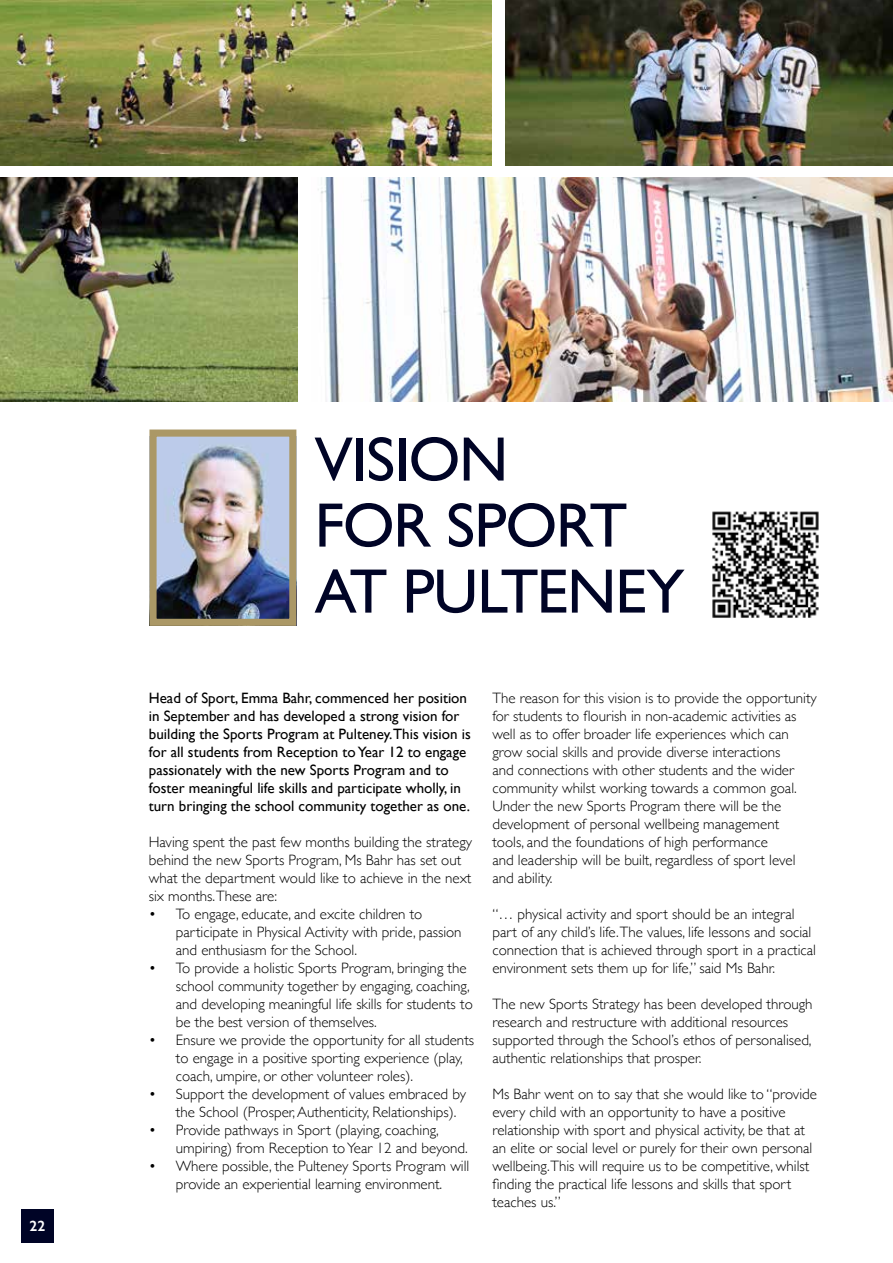
<style>
.page{position:relative;width:893px;height:1263px;background:#fff}
.page>*{position:absolute;margin:0;border:0;box-sizing:border-box;transform-origin:0 0}
.t1{font:63px/66px "Gill Sans";letter-spacing:-.02em;color:#000426}
.t2{font:300 15px/18px "Gill Sans";color:#000}
.t3{font:15px/18px "Gill Sans";color:#000}
.t4{font:600 15px "Gill Sans";color:#fff}
</style>
<div class="page">
<img style="left:157px;top:437px;width:131px;height:181px">
<div style="left:149px;top:429px;width:147px;height:197px;border:7px solid #ab9866"></div>
<img style="left:0;top:178px;width:298px;height:223px">
<img style="left:318px;top:178px;width:575px;height:223px">
<img style="left:0;top:0;width:491px;height:165px">
<img style="left:505px;top:0;width:388px;height:165px">
<img style="left:712px;top:511px;width:107px;height:107px">
<div style="left:21px;top:1209px;width:33px;height:34px;background:#000426"></div>
<p class="t4" style="left:29px;top:1217px;width:18px">22</p>
<h1 class="t1" style="left:315px;top:426px;width:371px">VISION<br>FOR SPORT<br>AT PULTENEY</h1>
<p class="t3" style="left:149px;top:689px;width:324px">Head of Sport, Emma Bahr, commenced her position in September and has developed a strong vision for building the Sports Program at Pulteney.This vision is for all students from Reception to Year 12 to engage passionately with the new Sports Program and to foster meaningful life skills and participate wholly, in turn bringing the school community together as one.</p>
<p class="t2" style="left:149px;top:833px;width:325px">Having spent the past few months building the strategy behind the new Sports Program, Ms Bahr has set out what the department would like to achieve in the next six months.These are:</p>
<p class="t2" style="left:176px;top:905px;width:287px;text-indent:-27px">• To engage, educate, and excite children to participate in Physical Activity with pride, passion and enthusiasm for the School.</p>
<p class="t2" style="left:176px;top:959px;width:298px;text-indent:-27px">• To provide a holistic Sports Program, bringing the school community together by engaging, coaching, and developing meaningful life skills for students to be the best version of themselves.</p>
<p class="t2" style="left:176px;top:1031px;width:300px;text-indent:-27px">• Ensure we provide the opportunity for all students to engage in a positive sporting experience (play, coach, umpire, or other volunteer roles).</p>
<p class="t2" style="left:176px;top:1085px;width:292px;text-indent:-27px">• Support the development of values embraced by the School (Prosper, Authenticity, Relationships).</p>
<p class="t2" style="left:176px;top:1121px;width:294px;text-indent:-27px">• Provide pathways in Sport (playing, coaching, umpiring) from Reception to Year 12 and beyond.</p>
<p class="t2" style="left:149px;top:1157px;width:322px;text-align:center">• Where possible, the Pulteney Sports Program will provide an experiential learning environment.</p>
<p class="t2" style="left:492px;top:689px;width:326px">The reason for this vision is to provide the opportunity for students to flourish in non-academic activities as well as to offer broader life experiences which can grow social skills and provide diverse interactions<br>and connections with other students and the wider community whilst working towards a common goal.<br>Under the new Sports Program there will be the development of personal wellbeing management<br>tools, and the foundations of high performance<br>and leadership will be built, regardless of sport level and ability.</p>
<p class="t2" style="left:492px;top:905px;width:325px">“… physical activity and sport should be an integral part of any child’s life.The values, life lessons and social connection that is achieved through sport in a practical environment sets them up for life,” said Ms Bahr.</p>
<p class="t2" style="left:492px;top:995px;width:322px">The new Sports Strategy has been developed through research and restructure with additional resources supported through the School’s ethos of personalised, authentic relationships that prosper.</p>
<p class="t2" style="left:492px;top:1085px;width:326px">Ms Bahr went on to say that she would like to “provide every child with an opportunity to have a positive relationship with sport and physical activity, be that at an elite or social level or purely for their own personal wellbeing.This will require us to be competitive, whilst finding the practical life lessons and skills that sport teaches us.”</p>
</div>
